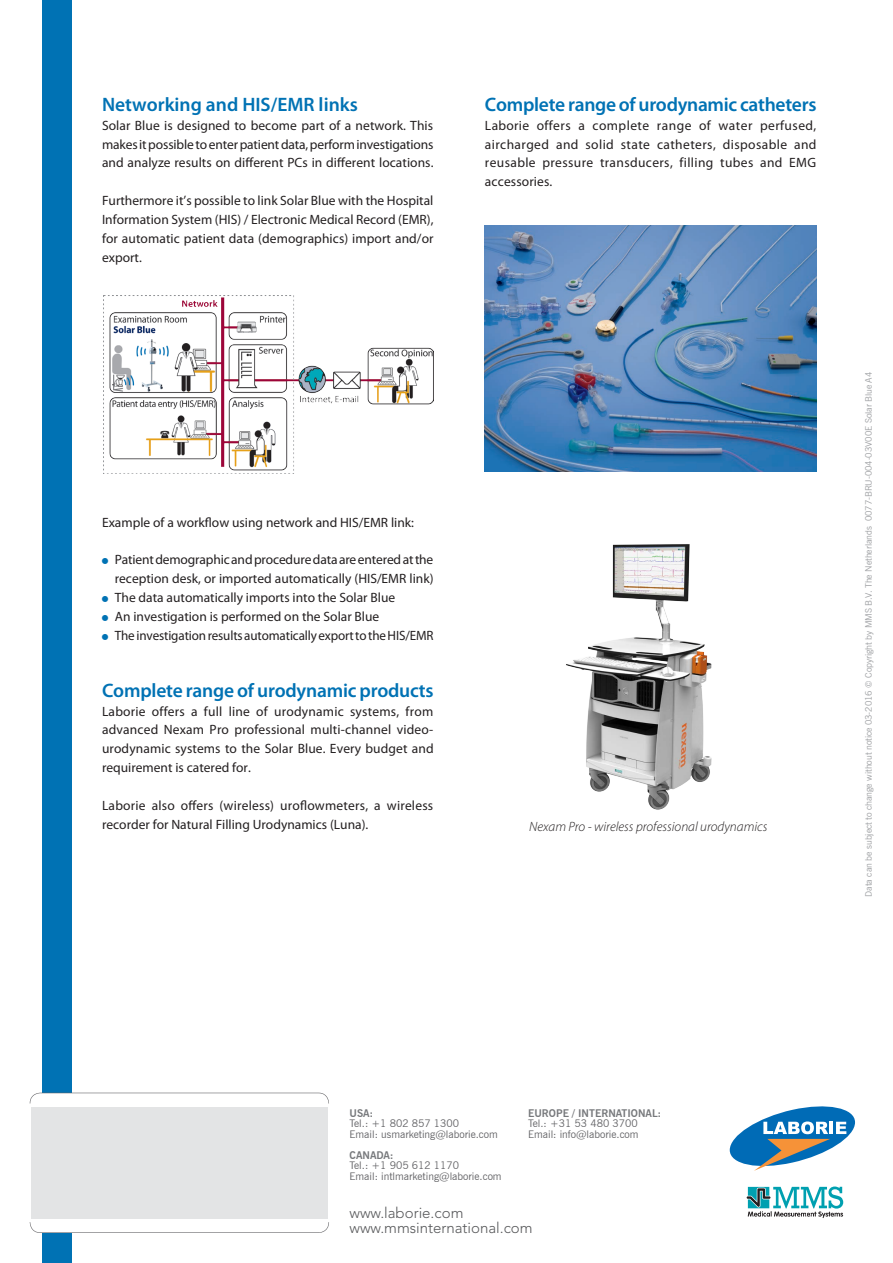
<style>
.page{position:relative;width:893px;height:1263px;background:#fff}
.page>*{position:absolute;margin:0;border:0;box-sizing:border-box;transform-origin:0 0}
.Kopje_klein{font:600 19.5px "Myriad Pro";letter-spacing:-.01em;color:#0072b4}
.Body_text{font:300 15px "Avenir LT Std";color:#57585a}
.Platte_tekst{font:13.5px/18.9px "Myriad Pro";color:#231f20;text-align:justify}
.t1{font:italic 300 13.5px "Myriad Pro";color:#231f20}
.t2{font:10.5px "News Gothic BT";color:#636366}
.t3{font:700 10.5px "News Gothic BT";color:#76787b}
.t4{font:9px "News Gothic BT";letter-spacing:-.01em;color:#9d9fa2}
</style>
<div class="page">
<div style="left:43px;top:0;width:29px;height:1263px;background:#0072b4"></div>
<div style="left:41px;top:1093px;width:34px;height:139px;background:#fff"></div>
<img style="left:103px;top:295px;width:330px;height:179px">
<svg style="left:747px;top:1186px;width:96px;height:32px"></svg>
<img style="left:566px;top:544px;width:146px;height:266px">
<svg style="left:730px;top:1106px;width:125px;height:65px"></svg>
<div style="left:31px;top:1107px;width:297px;height:111px;background:#e3e4e5"></div>
<svg style="left:30px;top:1093px;width:299px;height:10px"></svg>
<svg style="left:30px;top:1222px;width:299px;height:11px"></svg>
<img style="left:485px;top:225px;width:331px;height:247px">
<p class="Kopje_klein" style="left:102px;top:92px;width:257px">Networking and HIS/EMR links</p>
<p class="Platte_tekst" style="left:102px;top:115px;width:333px">Solar Blue is designed to become part of a network. This makes it possible to enter patient data, perform investigations and analyze results on different PCs in different locations.</p>
<p class="Platte_tekst" style="left:102px;top:191px;width:333px">Furthermore it’s possible to link Solar Blue with the Hospital Information System (HIS) / Electronic Medical Record (EMR), for automatic patient data (demographics) import and/or export.</p>
<p class="Platte_tekst" style="left:102px;top:512px;width:313px">Example of a workflow using network and HIS/EMR link:</p>
<p class="Platte_tekst" style="left:115px;top:550px;width:320px">Patient demographic and procedure data are entered at the reception desk, or imported automatically (HIS/EMR link)</p>
<p class="Platte_tekst" style="left:115px;top:588px;width:282px">The data automatically imports into the Solar Blue</p>
<p class="Platte_tekst" style="left:115px;top:607px;width:266px">An investigation is performed on the Solar Blue</p>
<p class="Platte_tekst" style="left:115px;top:626px;width:320px">The investigation results automatically export to the HIS/EMR</p>
<p class="Kopje_klein" style="left:102px;top:678px;width:333px">Complete range of urodynamic products</p>
<p class="Platte_tekst" style="left:102px;top:701px;width:333px">Laborie offers a full line of urodynamic systems, from advanced Nexam Pro professional multi-channel video&shy;urodynamic systems to the Solar Blue. Every budget and requirement is catered for.</p>
<p class="Platte_tekst" style="left:102px;top:796px;width:333px">Laborie also offers (wireless) uroflowmeters, a wireless recorder for Natural Filling Urodynamics (Luna).</p>
<p class="Kopje_klein" style="left:485px;top:92px;width:333px">Complete range of urodynamic catheters</p>
<p class="Platte_tekst" style="left:485px;top:115px;width:333px">Laborie offers a complete range of water perfused, aircharged and solid state catheters, disposable and reusable pressure transducers, filling tubes and EMG accessories.</p>
<p class="t1" style="left:529px;top:819px;width:240px">Nexam Pro - wireless professional urodynamics</p>
<p class="t4" style="left:863px;top:897px;width:526px;rotate:-90deg">Data can be subject to change without notice 03-2016 © Copyright by MMS B.V. The Netherlands 0077-BRU-004-03V00E Solar Blue A4</p>
<p class="t3" style="left:350px;top:1107px;width:25px">USA:</p>
<p class="t2" style="left:350px;top:1117px;width:111px">Tel.: +1 802 857 1300</p>
<p class="t2" style="left:350px;top:1128px;width:150px">Email: usmarketing@laborie.com</p>
<p class="t3" style="left:350px;top:1149px;width:46px">CANADA:</p>
<p class="t2" style="left:350px;top:1159px;width:111px">Tel.: +1 905 612 1170</p>
<p class="t2" style="left:350px;top:1170px;width:154px">Email: intlmarketing@laborie.com</p>
<p class="t3" style="left:528px;top:1107px;width:135px">EUROPE / INTERNATIONAL:</p>
<p class="t2" style="left:528px;top:1117px;width:111px">Tel.: +31 53 480 3700</p>
<p class="t2" style="left:528px;top:1128px;width:112px">Email: info@laborie.com</p>
<p class="Body_text" style="left:349px;top:1204px;width:115px">www.laborie.com</p>
<p class="Body_text" style="left:349px;top:1219px;width:185px">www.mmsinternational.com</p>
</div>
